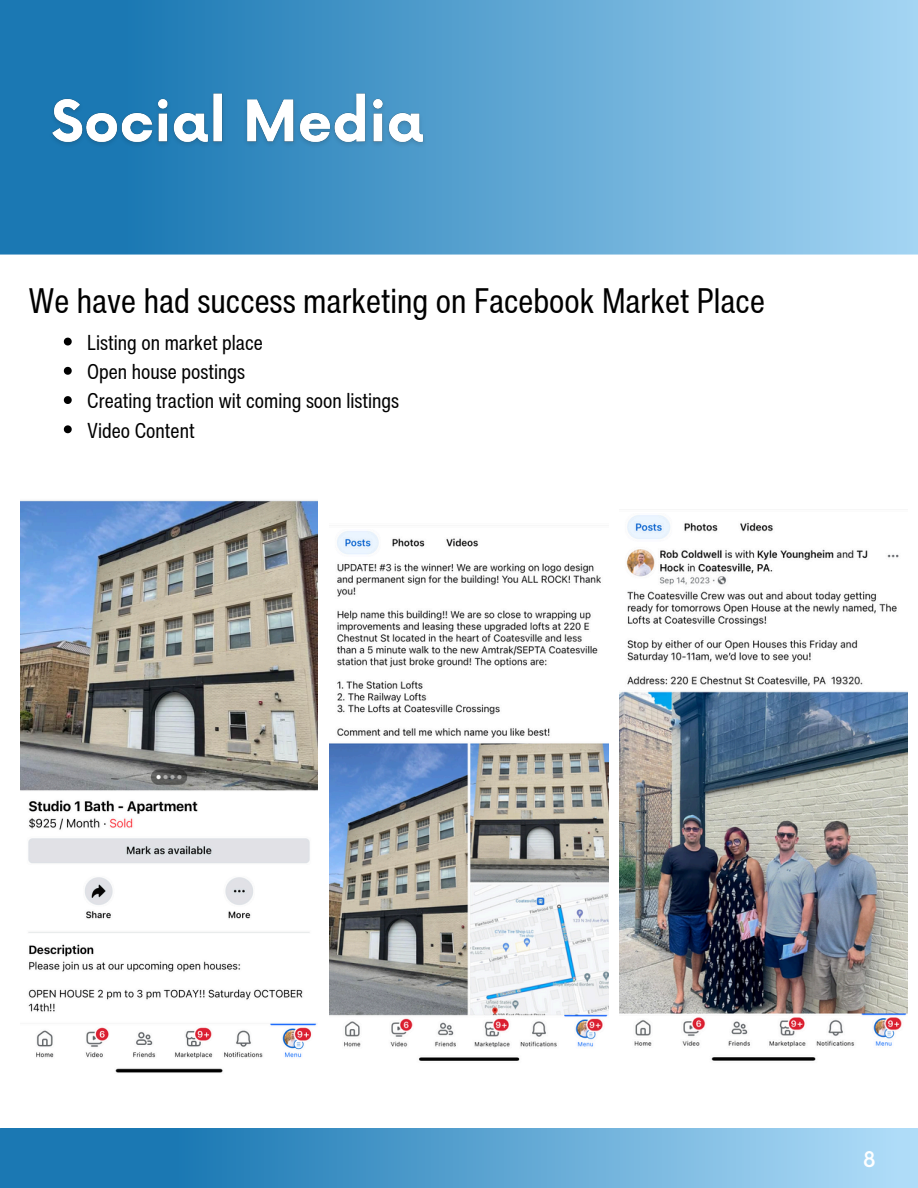
<style>
.page{position:relative;width:918px;height:1188px;background:#fff}
.page>*{position:absolute;margin:0;border:0;box-sizing:border-box;transform-origin:0 0}
.t1{font:condensed 34.5px "Helvetica Now Text";color:#000}
.t2{font:condensed 21px "Helvetica Now Text";color:#000}
.t3{font:500 21px "Now";color:#fff}
</style>
<div class="page">
<svg style="left:0;top:0;width:918px;height:255px;background:#5ba3d1"></svg>
<svg style="left:0;top:1128px;width:918px;height:60px;background:#58a1cf"></svg>
<img style="left:21px;top:500px;width:297px;height:573px">
<img style="left:329px;top:531px;width:279px;height:530px">
<img style="left:620px;top:515px;width:288px;height:546px">
<img style="left:44px;top:86px;width:388px;height:72px">
<svg style="left:64px;top:338px;width:8px;height:7px"></svg>
<svg style="left:64px;top:367px;width:8px;height:8px"></svg>
<svg style="left:64px;top:396px;width:8px;height:8px"></svg>
<svg style="left:64px;top:425px;width:8px;height:8px"></svg>
<p class="t1" style="left:28px;top:275px;width:738px">We have had success marketing on Facebook Market Place</p>
<p class="t2" style="left:87px;top:327px;width:177px">Listing on market place</p>
<p class="t2" style="left:87px;top:356px;width:159px">Open house postings</p>
<p class="t2" style="left:87px;top:385px;width:314px">Creating traction wit coming soon listings</p>
<p class="t2" style="left:87px;top:414px;width:109px">Video Content</p>
<p class="t3" style="left:863px;top:1148px;width:14px">8</p>
</div>
